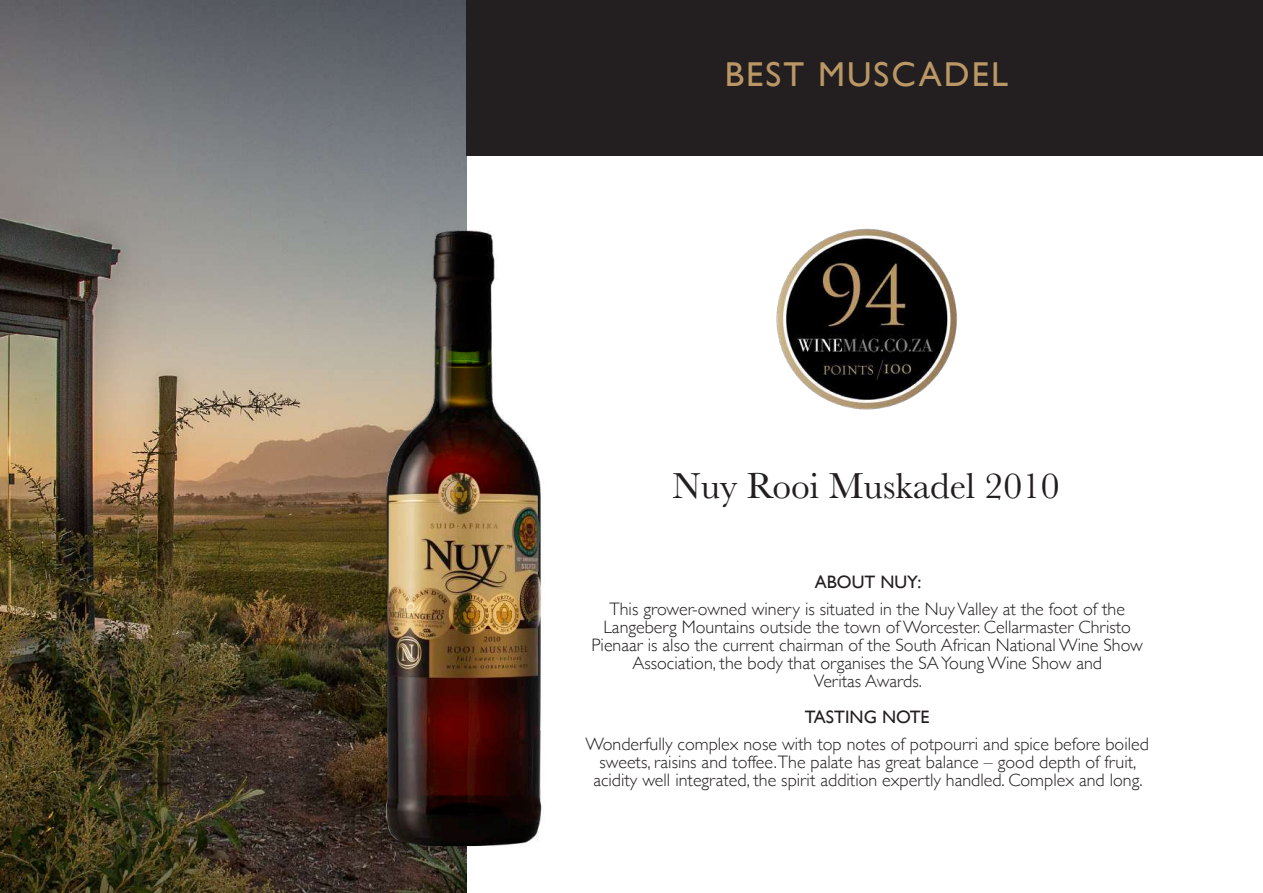
<style>
.page{position:relative;width:1263px;height:893px;background:#fff}
.page>*{position:absolute;margin:0;border:0;box-sizing:border-box;transform-origin:0 0}
.t1{font:37.5px "Baskerville";color:#231f20}
.t2{font:34.5px "Gill Sans";letter-spacing:.06em;color:#ba9765}
.t3{font:300 18px/18px "Gill Sans";color:#231f20;text-align:center}
.t4{font:18px "Gill Sans";color:#231f20}
</style>
<div class="page">
<img style="left:0;top:0;width:466px;height:893px">
<img style="left:327px;top:209px;width:217px;height:648px">
<div style="left:466px;top:0;width:797px;height:156px;background:#231f20"></div>
<img style="left:776px;top:228px;width:181px;height:182px">
<h2 class="t2" style="left:725px;top:60px;width:285px">BEST MUSCADEL</h2>
<h1 class="t1" style="left:673px;top:473px;width:388px">Nuy Rooi Muskadel 2010</h1>
<p class="t4" style="left:815px;top:574px;width:108px">ABOUT NUY:</p>
<p class="t3" style="left:591px;top:599px;width:553px">This grower-owned winery is situated in the Nuy Valley at the foot of the Langeberg Mountains outside the town of Worcester. Cellarmaster Christo Pienaar is also the current chairman of the South African National Wine Show Association, the body that organises the SA Young Wine Show and<br>Veritas Awards.</p>
<p class="t4" style="left:805px;top:709px;width:126px">TASTING NOTE</p>
<p class="t3" style="left:586px;top:736px;width:565px">Wonderfully complex nose with top notes of potpourri and spice before boiled sweets, raisins and toffee.The palate has great balance – good depth of fruit, acidity well integrated, the spirit addition expertly handled. Complex and long.</p>
</div>
